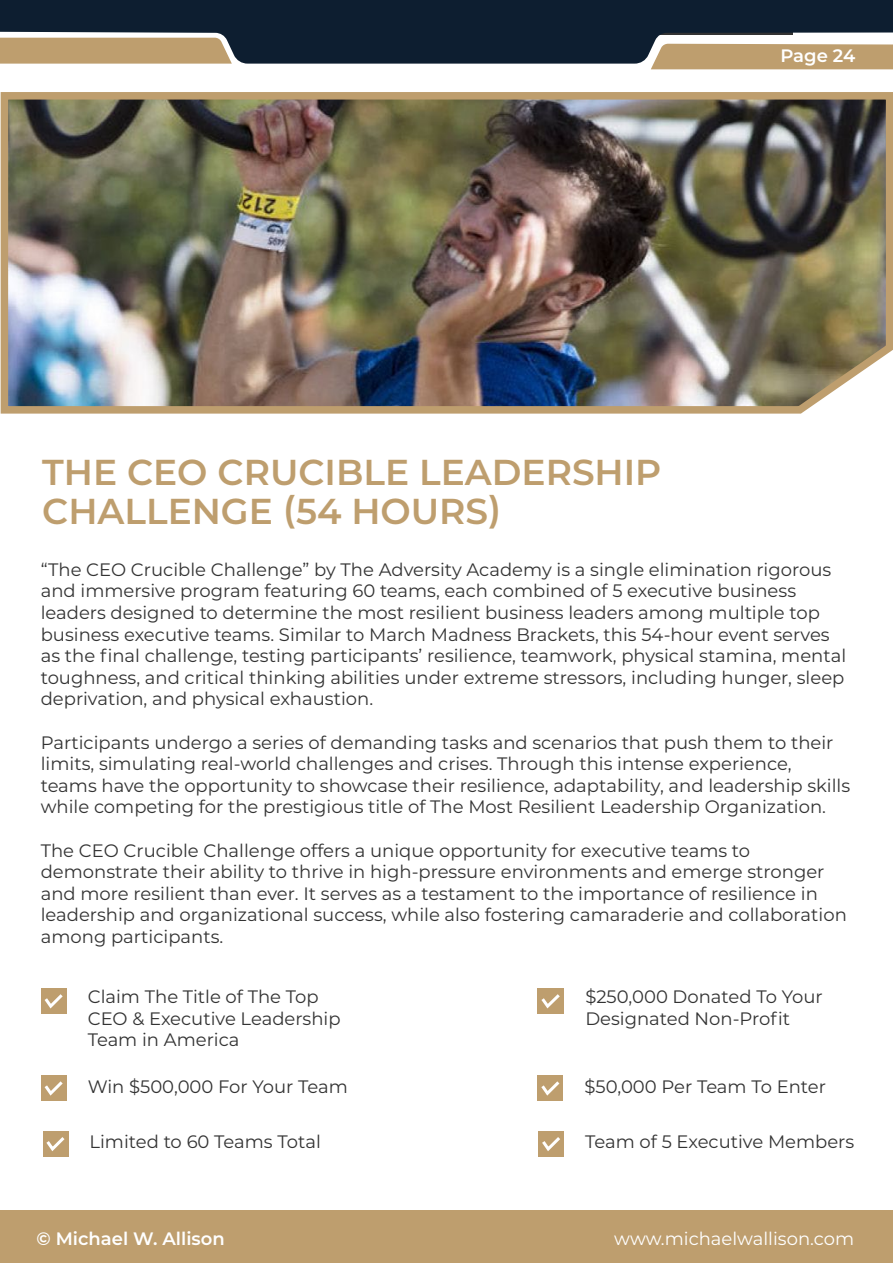
<style>
.page{position:relative;width:893px;height:1263px;background:#fff}
.page>*{position:absolute;margin:0;border:0;box-sizing:border-box;transform-origin:0 0}
.t1{font:600 36px/39px "Montserrat";color:#be9e6e}
.t2{font:18px/21.6px "Montserrat";color:#333}
.t3{font:600 18px "Montserrat";color:#fff}
.t4{font:18px "Montserrat";color:#fff}
</style>
<div class="page">
<img style="left:0;top:92px;width:893px;height:322px">
<svg style="left:651px;top:64px;width:242px;height:5px"></svg>
<svg style="left:0;top:0;width:893px;height:64px;background:#303b46"></svg>
<div style="left:0;top:38px;width:232px;height:26px;background:#be9e6e"></div>
<div style="left:0;top:1210px;width:893px;height:53px;background:#be9e6e"></div>
<div style="left:41px;top:988px;width:26px;height:26px;background:#be9e6e"></div>
<svg style="left:44px;top:994px;width:19px;height:15px"></svg>
<div style="left:537px;top:988px;width:27px;height:26px;background:#be9e6e"></div>
<svg style="left:541px;top:994px;width:19px;height:15px"></svg>
<div style="left:538px;top:1130px;width:26px;height:26px;background:#be9e6e"></div>
<svg style="left:542px;top:1137px;width:18px;height:14px"></svg>
<div style="left:43px;top:1130px;width:26px;height:26px;background:#be9e6e"></div>
<svg style="left:46px;top:1137px;width:19px;height:14px"></svg>
<div style="left:41px;top:1075px;width:26px;height:26px;background:#be9e6e"></div>
<svg style="left:44px;top:1081px;width:19px;height:15px"></svg>
<div style="left:537px;top:1075px;width:26px;height:26px;background:#be9e6e"></div>
<svg style="left:541px;top:1081px;width:19px;height:15px"></svg>
<p class="t3" style="left:780px;top:43px;width:76px">Page 24</p>
<h1 class="t1" style="left:42px;top:451px;width:621px">THE CEO CRUCIBLE LEADERSHIP<br>CHALLENGE (54 HOURS)</h1>
<p class="t2" style="left:41px;top:558px;width:807px">“The CEO Crucible Challenge” by The Adversity Academy is a single elimination rigorous and immersive program featuring 60 teams, each combined of 5 executive business leaders designed to determine the most resilient business leaders among multiple top business executive teams. Similar to March Madness Brackets, this 54-hour event serves as the final challenge, testing participants’ resilience, teamwork, physical stamina, mental toughness, and critical thinking abilities under extreme stressors, including hunger, sleep deprivation, and physical exhaustion.</p>
<p class="t2" style="left:41px;top:731px;width:811px">Participants undergo a series of demanding tasks and scenarios that push them to their limits, simulating real-world challenges and crises. Through this intense experience, teams have the opportunity to showcase their resilience, adaptability, and leadership skills while competing for the prestigious title of The Most Resilient Leadership Organization.</p>
<p class="t2" style="left:41px;top:839px;width:808px">The CEO Crucible Challenge offers a unique opportunity for executive teams to demonstrate their ability to thrive in high-pressure environments and emerge stronger and more resilient than ever. It serves as a testament to the importance of resilience in leadership and organizational success, while also fostering camaraderie and collaboration among participants.</p>
<p class="t2" style="left:88px;top:985px;width:254px">Claim The Title of The Top<br>CEO &amp; Executive Leadership<br>Team in America</p>
<p class="t2" style="left:585px;top:985px;width:239px">$250,000 Donated To Your<br>Designated Non-Profit</p>
<p class="t2" style="left:88px;top:1075px;width:262px">Win $500,000 For Your Team</p>
<p class="t2" style="left:584px;top:1075px;width:243px">$50,000 Per Team To Enter</p>
<p class="t2" style="left:90px;top:1130px;width:233px">Limited to 60 Teams Total</p>
<p class="t2" style="left:585px;top:1130px;width:270px">Team of 5 Executive Members</p>
<p class="t3" style="left:36px;top:1226px;width:190px">© Michael W. Allison</p>
<p class="t4" style="left:614px;top:1226px;width:241px">www.michaelwallison.com</p>
</div>
